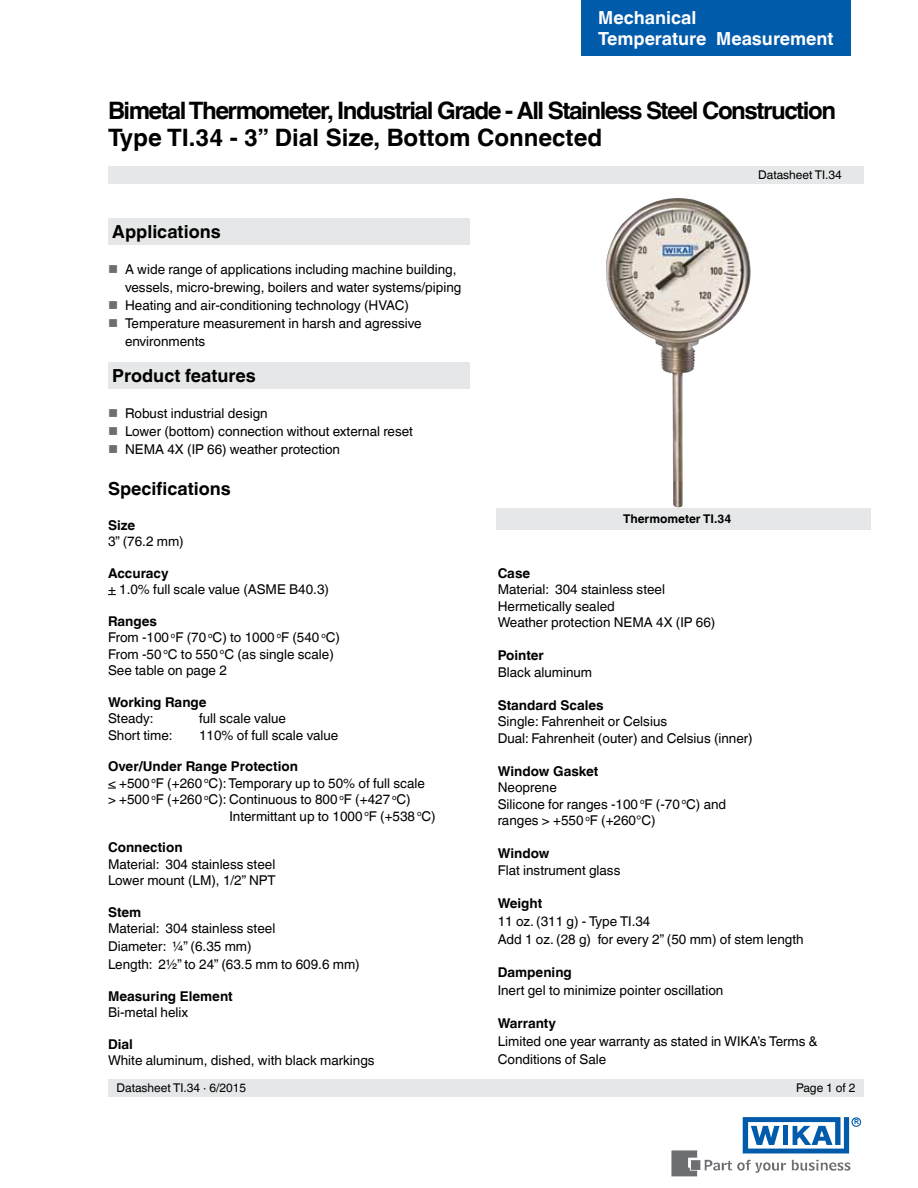
<style>
.page{position:relative;width:918px;height:1188px;background:#fff}
.page>*{position:absolute;margin:0;border:0;box-sizing:border-box;transform-origin:0 0}
.WIKA_DS_Headline_Tit{font:700 24px "Helvetica World";letter-spacing:-.06em;color:#000}
.WIKA_DS_Headline_Tit-2{font:700 24px "Helvetica World";color:#000}
.t1{font:700 18px "Helvetica World";color:#fff}
.WIKA_DS_Subline_in_t{font:700 18px "Helvetica World";color:#000}
.WIKA_DS_Subline{font:700 18px "Helvetica World";color:#000}
.Body_text{font:13.5px/16.5px "Helvetica World";color:#000}
.WIKA_DS_Flow_text{font:13.5px/18px "Helvetica World";color:#000}
.Headline{font:700 13.5px "Helvetica World";color:#000}
.Body_text-2{font:700 13.5px "Helvetica World";color:#000}
.t2{font:12px "Helvetica World";color:#000}
.WIKA_DS_Legends{font:700 12px "Helvetica World";color:#000}
.t3{font:700 6.75px "Arial";color:#005baa}
.s1{color:#6d6e71}
</style>
<div class="page">
<div style="left:108px;top:1080px;width:756px;height:17px;background:#e6e7e8"></div>
<div style="left:108px;top:167px;width:756px;height:17px;background:#e6e7e8"></div>
<div style="left:581px;top:0;width:269px;height:55px;background:#005baa"></div>
<img style="left:606px;top:198px;width:145px;height:310px">
<div style="left:108px;top:363px;width:361px;height:26px;background:#e6e7e8"></div>
<div style="left:496px;top:509px;width:376px;height:21px;background:#e6e7e8"></div>
<div style="left:108px;top:218px;width:361px;height:27px;background:#e6e7e8"></div>
<img style="left:671px;top:1149px;width:180px;height:28px">
<svg style="left:743px;top:1117px;width:106px;height:36px"></svg>
<div style="left:851px;top:1117px;width:10px;height:10px;border:1px solid #005baa;border-radius:50%"></div>
<p class="t1" style="left:598px;top:7px;width:100px">Mechanical</p>
<p class="t1" style="left:598px;top:29px;width:237px">Temperature Measurement</p>
<p class="WIKA_DS_Headline_Tit" style="left:108px;top:97px;width:730px">Bimetal Thermometer, Industrial Grade - All Stainless Steel Construction</p>
<p class="WIKA_DS_Headline_Tit-2" style="left:108px;top:124px;width:496px">Type TI.34 - 3” Dial Size, Bottom Connected</p>
<p class="t2" style="left:758px;top:167px;width:85px">Datasheet TI.34</p>
<p class="WIKA_DS_Subline_in_t" style="left:112px;top:221px;width:110px">Applications</p>
<p class="WIKA_DS_Flow_text" style="left:125px;top:260px;width:338px;text-indent:-17px"><span class="s1">■</span> A wide range of applications including machine building, vessels, micro-brewing, boilers and water systems/piping</p>
<p class="WIKA_DS_Flow_text" style="left:108px;top:296px;width:303px"><span class="s1">■</span> Heating and air-conditioning technology (HVAC)</p>
<p class="WIKA_DS_Flow_text" style="left:125px;top:314px;width:298px;text-indent:-17px"><span class="s1">■</span> Temperature measurement in harsh and agressive environments</p>
<p class="WIKA_DS_Subline_in_t" style="left:112px;top:365px;width:145px">Product features</p>
<p class="WIKA_DS_Flow_text" style="left:108px;top:404px;width:161px"><span class="s1">■</span> Robust industrial design</p>
<p class="WIKA_DS_Flow_text" style="left:108px;top:422px;width:307px"><span class="s1">■</span> Lower (bottom) connection without external reset</p>
<p class="WIKA_DS_Flow_text" style="left:108px;top:440px;width:234px"><span class="s1">■</span> NEMA 4X (IP 66) weather protection</p>
<p class="WIKA_DS_Subline" style="left:108px;top:478px;width:124px">Specifications</p>
<p class="Headline" style="left:108px;top:517px;width:29px">Size</p>
<p class="Body_text" style="left:108px;top:533px;width:77px">3” (76.2 mm)</p>
<p class="Headline" style="left:108px;top:565px;width:62px">Accuracy</p>
<p class="Body_text" style="left:108px;top:581px;width:223px">+ 1.0% full scale value (ASME B40.3)</p>
<p class="Headline" style="left:108px;top:613px;width:50px">Ranges</p>
<p class="Body_text" style="left:108px;top:629px;width:234px">From -100 <sup>o</sup>F (70 <sup>o</sup>C) to 1000 <sup>o</sup>F (540 <sup>o</sup>C)</p>
<p class="Body_text" style="left:108px;top:646px;width:227px">From -50 <sup>o</sup>C to 550 <sup>o</sup>C (as single scale)</p>
<p class="Body_text" style="left:108px;top:662px;width:120px">See table on page 2</p>
<p class="Headline" style="left:108px;top:694px;width:100px">Working Range</p>
<p class="Body_text" style="left:108px;top:710px;width:47px">Steady:</p>
<p class="Body_text" style="left:199px;top:710px;width:88px">full scale value</p>
<p class="Body_text" style="left:108px;top:727px;width:66px">Short time:</p>
<p class="Body_text" style="left:199px;top:727px;width:141px">110% of full scale value</p>
<p class="Headline" style="left:108px;top:759px;width:191px">Over/Under Range Protection</p>
<p class="Body_text" style="left:108px;top:775px;width:319px">&lt; +500 <sup>o</sup>F (+260 <sup>o</sup>C): Temporary up to 50% of full scale</p>
<p class="Body_text" style="left:108px;top:791px;width:304px">&gt; +500 <sup>o</sup>F (+260 <sup>o</sup>C): Continuous to 800 <sup>o</sup>F (+427 <sup>o</sup>C)</p>
<p class="Body_text" style="left:230px;top:808px;width:208px">Intermittant up to 1000 <sup>o</sup>F (+538 <sup>o</sup>C)</p>
<p class="Headline" style="left:108px;top:840px;width:76px">Connection</p>
<p class="Body_text" style="left:108px;top:856px;width:169px">Material: 304 stainless steel</p>
<p class="Body_text" style="left:108px;top:872px;width:169px">Lower mount (LM), 1/2” NPT</p>
<p class="Headline" style="left:108px;top:904px;width:35px">Stem</p>
<p class="Body_text" style="left:108px;top:920px;width:169px">Material: 304 stainless steel</p>
<p class="Body_text" style="left:108px;top:938px;width:145px">Diameter: ¼” (6.35 mm)</p>
<p class="Body_text" style="left:108px;top:956px;width:253px">Length: 2½” to 24” (63.5 mm to 609.6 mm)</p>
<p class="Headline" style="left:108px;top:988px;width:126px">Measuring Element</p>
<p class="Body_text" style="left:108px;top:1004px;width:82px">Bi-metal helix</p>
<p class="Headline" style="left:108px;top:1036px;width:26px">Dial</p>
<p class="Body_text" style="left:108px;top:1052px;width:268px">White aluminum, dished, with black markings</p>
<p class="t2" style="left:116px;top:1081px;width:131px">Datasheet TI.34 · 6/2015</p>
<p class="t2" style="left:796px;top:1081px;width:61px">Page 1 of 2</p>
<p class="WIKA_DS_Legends" style="left:623px;top:512px;width:110px">Thermometer TI.34</p>
<p class="Headline" style="left:498px;top:565px;width:34px">Case</p>
<p class="Body_text" style="left:498px;top:581px;width:169px">Material: 304 stainless steel</p>
<p class="Body_text" style="left:498px;top:598px;width:119px">Hermetically sealed</p>
<p class="Body_text" style="left:498px;top:614px;width:219px">Weather protection NEMA 4X (IP 66)</p>
<p class="Headline" style="left:498px;top:648px;width:48px">Pointer</p>
<p class="Body_text" style="left:498px;top:664px;width:96px">Black aluminum</p>
<p class="Headline" style="left:498px;top:697px;width:108px">Standard Scales</p>
<p class="Body_text" style="left:498px;top:713px;width:171px">Single: Fahrenheit or Celsius</p>
<p class="Body_text" style="left:498px;top:730px;width:257px">Dual: Fahrenheit (outer) and Celsius (inner)</p>
<p class="Headline" style="left:498px;top:763px;width:102px">Window Gasket</p>
<p class="Body_text" style="left:498px;top:779px;width:61px">Neoprene</p>
<p class="Body_text" style="left:498px;top:796px;width:230px">Silicone for ranges -100 <sup>o</sup>F (-70 <sup>o</sup>C) and ranges &gt; +550 <sup>o</sup>F (+260°C)</p>
<p class="Headline" style="left:498px;top:846px;width:53px">Window</p>
<p class="Body_text" style="left:498px;top:862px;width:124px">Flat instrument glass</p>
<p class="Body_text-2" style="left:498px;top:895px;width:46px">Weight</p>
<p class="Body_text" style="left:498px;top:912px;width:307px;line-height:18px">11 oz. (311 g) - Type TI.34<br>Add 1 oz. (28 g) for every 2” (50 mm) of stem length</p>
<p class="Body_text-2" style="left:498px;top:964px;width:76px">Dampening</p>
<p class="WIKA_DS_Flow_text" style="left:498px;top:981px;width:227px">Inert gel to minimize pointer oscillation</p>
<p class="Headline" style="left:498px;top:1015px;width:60px">Warranty</p>
<p class="Body_text" style="left:498px;top:1033px;width:321px">Limited one year warranty as stated in WIKA’s Terms &amp;</p>
<p class="Body_text" style="left:498px;top:1051px;width:110px">Conditions of Sale</p>
<p class="t3" style="left:854px;top:1118px;width:6px">R</p>
</div>
